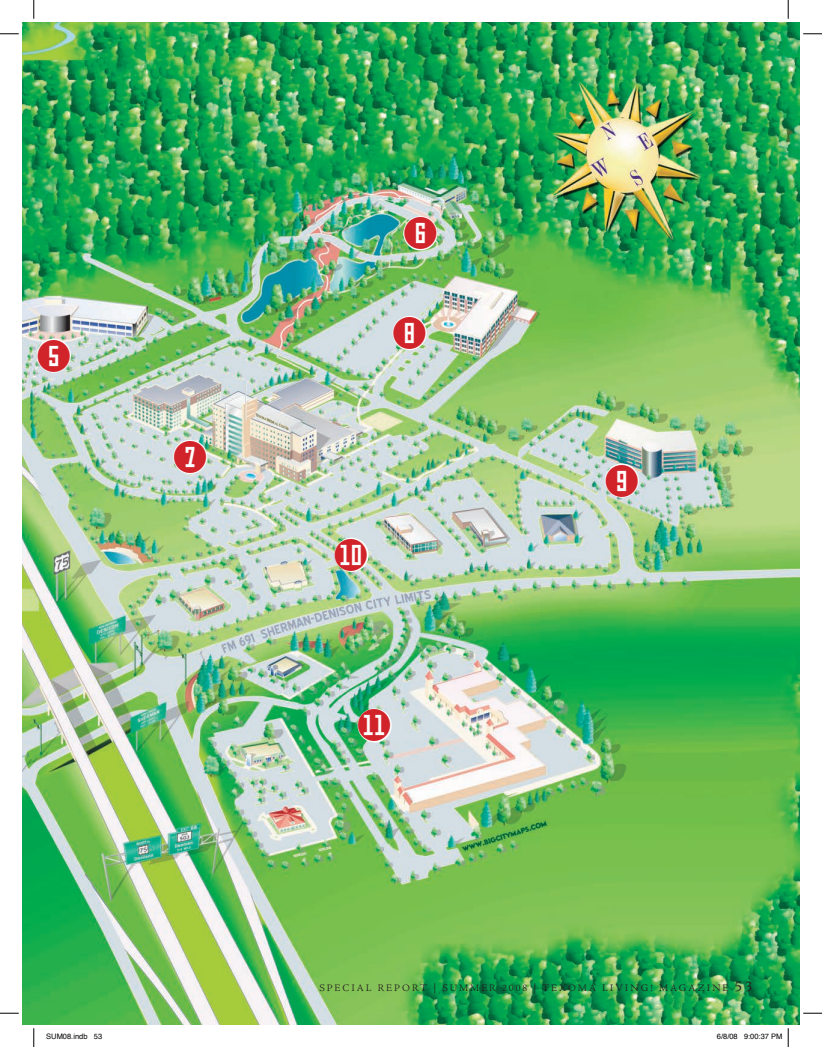
<style>
.page{position:relative;width:822px;height:1047px;background:#fff}
.page>*{position:absolute;margin:0;border:0;box-sizing:border-box;transform-origin:0 0}
.t1{font:40px "Numbers Style Three Circle Negative";color:#d1232a}
.t2{font:300 10px "Adobe Jenson Pro";letter-spacing:.2em;color:#231f20}
.t3{font:7.5px "Helvetica";color:#000}
.s1{font-weight:400;font-size:15px}
</style>
<div class="page">
<img style="left:22px;top:22px;width:777px;height:1002px">
<div style="left:37px;top:338px;width:34px;height:34px;background:#fff;border-radius:50%"></div>
<div style="left:403px;top:216px;width:34px;height:34px;background:#fff;border-radius:50%"></div>
<div style="left:173px;top:439px;width:34px;height:35px;background:#fff;border-radius:50%"></div>
<div style="left:392px;top:316px;width:34px;height:34px;background:#fff;border-radius:50%"></div>
<div style="left:604px;top:463px;width:34px;height:34px;background:#fff;border-radius:50%"></div>
<div style="left:334px;top:537px;width:34px;height:35px;background:#fff;border-radius:50%"></div>
<div style="left:357px;top:708px;width:34px;height:34px;background:#fff;border-radius:50%"></div>
<svg style="left:0;top:33px;width:19px;height:2px"></svg>
<svg style="left:803px;top:33px;width:18px;height:2px"></svg>
<svg style="left:0;top:1012px;width:19px;height:1px"></svg>
<svg style="left:803px;top:1012px;width:18px;height:1px"></svg>
<svg style="left:33px;top:0;width:2px;height:19px"></svg>
<svg style="left:33px;top:1028px;width:2px;height:18px"></svg>
<svg style="left:787px;top:0;width:1px;height:19px"></svg>
<svg style="left:787px;top:1028px;width:1px;height:18px"></svg>
<h1 class="t1" style="left:34px;top:334px;width:41px">5</h1>
<h1 class="t1" style="left:170px;top:435px;width:41px">7</h1>
<h1 class="t1" style="left:400px;top:212px;width:41px">6</h1>
<h1 class="t1" style="left:389px;top:312px;width:41px">8</h1>
<h1 class="t1" style="left:331px;top:533px;width:41px">0</h1>
<h1 class="t1" style="left:354px;top:704px;width:41px">-</h1>
<h1 class="t1" style="left:601px;top:459px;width:41px">9</h1>
<p class="t2" style="left:319px;top:981px;width:434px">SPECIAL REPORT | SUMMER 2008 | TEXOMA LIVING! MAGAZINE <span class="s1">53</span></p>
<p class="t3" style="left:46px;top:1030px;width:57px">SUM08.indb 53</p>
<p class="t3" style="left:716px;top:1030px;width:67px">6/8/08 9:00:37 PM</p>
</div>
